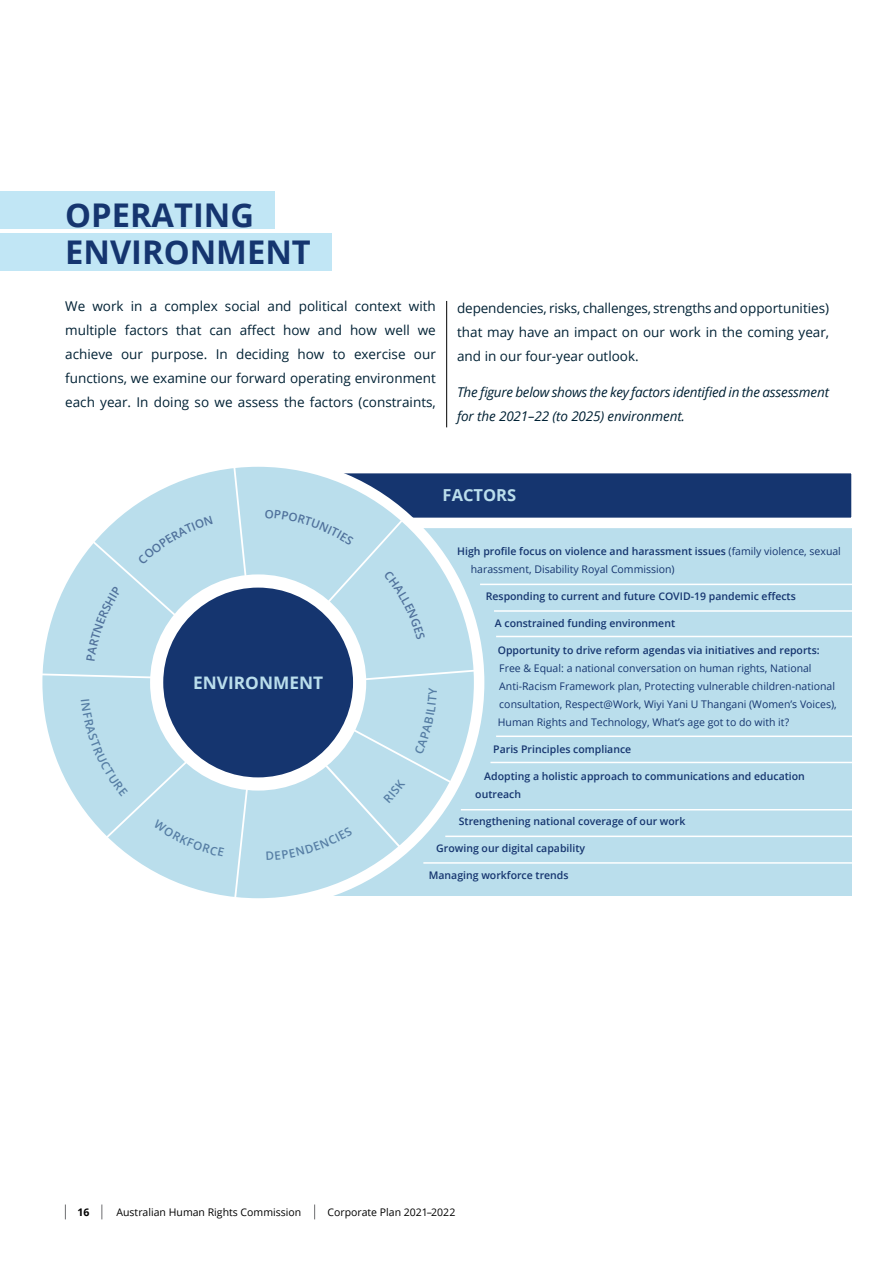
<style>
.page{position:relative;width:893px;height:1263px;background:#fff}
.page>*{position:absolute;margin:0;border:0;box-sizing:border-box;transform-origin:0 0}
.t1{font:700 32.7px/37.5px "Open Sans";color:#15356f}
.t2{font:700 17.25px "Open Sans";color:#badeec}
.t3{font:700 16.5px "Open Sans";color:#badeec}
.t4{font:13.5px/24px "Open Sans";color:#002134;text-align:justify}
.t5{font:italic 13.5px/24px "Open Sans";letter-spacing:-.02em;color:#002134}
.t6{font:10.5px/18px "Open Sans";color:#15356f}
.t7{font:600 10.5px/18px "Open Sans";color:#15356f}
.t8{font:10.5px "Open Sans";color:#000}
.t9{font:700 10.5px "Open Sans";color:#000}
.s1{font-weight:600}
</style>
<div class="page">
<svg style="left:102px;top:1204px;width:1px;height:15px"></svg>
<svg style="left:65px;top:1204px;width:1px;height:15px"></svg>
<svg style="left:314px;top:1204px;width:1px;height:15px"></svg>
<div style="left:0;top:234px;width:332px;height:37px;background:#c1e6f5"></div>
<div style="left:0;top:191px;width:274px;height:38px;background:#c1e6f5"></div>
<hr style="left:446px;top:301px;width:1px;height:126px;background:#000">
<div style="left:332px;top:467px;width:519px;height:429px;background:#badeec"></div>
<div style="left:329px;top:463px;width:533px;height:65px;background:#15356f;border:10px solid #fff"></div>
<hr style="left:480px;top:584px;width:373px;height:1px;background:#fff">
<hr style="left:496px;top:636px;width:361px;height:1px;background:#fff">
<hr style="left:494px;top:610px;width:361px;height:2px;background:#fff">
<hr style="left:496px;top:735px;width:360px;height:2px;background:#fff">
<hr style="left:490px;top:762px;width:366px;height:1px;background:#fff">
<hr style="left:461px;top:809px;width:394px;height:1px;background:#fff">
<hr style="left:445px;top:835px;width:410px;height:2px;background:#fff">
<hr style="left:423px;top:862px;width:434px;height:2px;background:#fff">
<div style="left:37px;top:461px;width:442px;height:442px;background:#badeec;border-radius:50%"></div>
<div style="left:150px;top:574px;width:216px;height:216px;background:#fff;border-radius:50%"></div>
<svg style="left:232px;top:461px;width:17px;height:130px"></svg>
<svg style="left:233px;top:774px;width:18px;height:129px"></svg>
<svg style="left:37px;top:672px;width:127px;height:8px"></svg>
<div style="left:163px;top:588px;width:190px;height:189px;background:#15356f;border-radius:50%"></div>
<svg style="left:265px;top:509px;width:160px;height:130px"></svg>
<svg style="left:86px;top:516px;width:127px;height:145px"></svg>
<svg style="left:81px;top:699px;width:143px;height:158px"></svg>
<svg style="left:266px;top:669px;width:211px;height:191px"></svg>
<h1 class="t1" style="left:65px;top:195px;width:247px">OPERATING<br>ENVIRONMENT</h1>
<p class="t4" style="left:65px;top:294px;width:372px">We work in a complex social and political context with multiple factors that can affect how and how well we achieve our purpose. In deciding how to exercise our functions, we examine our forward operating environment each year. In doing so we assess the factors (constraints,</p>
<p class="t4" style="left:457px;top:295px;width:374px">dependencies, risks, challenges, strengths and opportunities) that may have an impact on our work in the coming year, and in our four-year outlook.</p>
<p class="t5" style="left:457px;top:380px;width:374px">The figure below shows the key factors identified in the assessment for the 2021–22 (to 2025) environment.</p>
<p class="t2" style="left:193px;top:671px;width:131px">ENVIRONMENT</p>
<p class="t3" style="left:443px;top:484px;width:75px">FACTORS</p>
<p class="t6" style="left:471px;top:542px;width:372px;text-indent:-14px"><span class="s1">High profile focus on violence and harassment issues</span> (family violence, sexual harassment, Disability Royal Commission)</p>
<p class="t7" style="left:486px;top:587px;width:311px">Responding to current and future COVID-19 pandemic effects</p>
<p class="t7" style="left:495px;top:614px;width:182px">A constrained funding environment</p>
<p class="t7" style="left:498px;top:641px;width:323px">Opportunity to drive reform agendas via initiatives and reports:</p>
<p class="t6" style="left:498px;top:659px;width:340px">Free &amp; Equal: a national conversation on human rights, National Anti-Racism Framework plan, Protecting vulnerable children-national consultation, Respect@Work, Wiyi Yani U Thangani (Women’s Voices), Human Rights and Technology, What’s age got to do with it?</p>
<p class="t7" style="left:493px;top:740px;width:139px">Paris Principles compliance</p>
<p class="t7" style="left:475px;top:767px;width:331px;text-indent:9px">Adopting a holistic approach to communications and education outreach</p>
<p class="t7" style="left:459px;top:812px;width:228px">Strengthening national coverage of our work</p>
<p class="t7" style="left:436px;top:839px;width:150px">Growing our digital capability</p>
<p class="t7" style="left:429px;top:866px;width:141px">Managing workforce trends</p>
<p class="t9" style="left:78px;top:1205px;width:13px">16</p>
<p class="t8" style="left:117px;top:1205px;width:186px">Australian Human Rights Commission</p>
<p class="t8" style="left:327px;top:1205px;width:130px">Corporate Plan 2021–2022</p>
</div>
